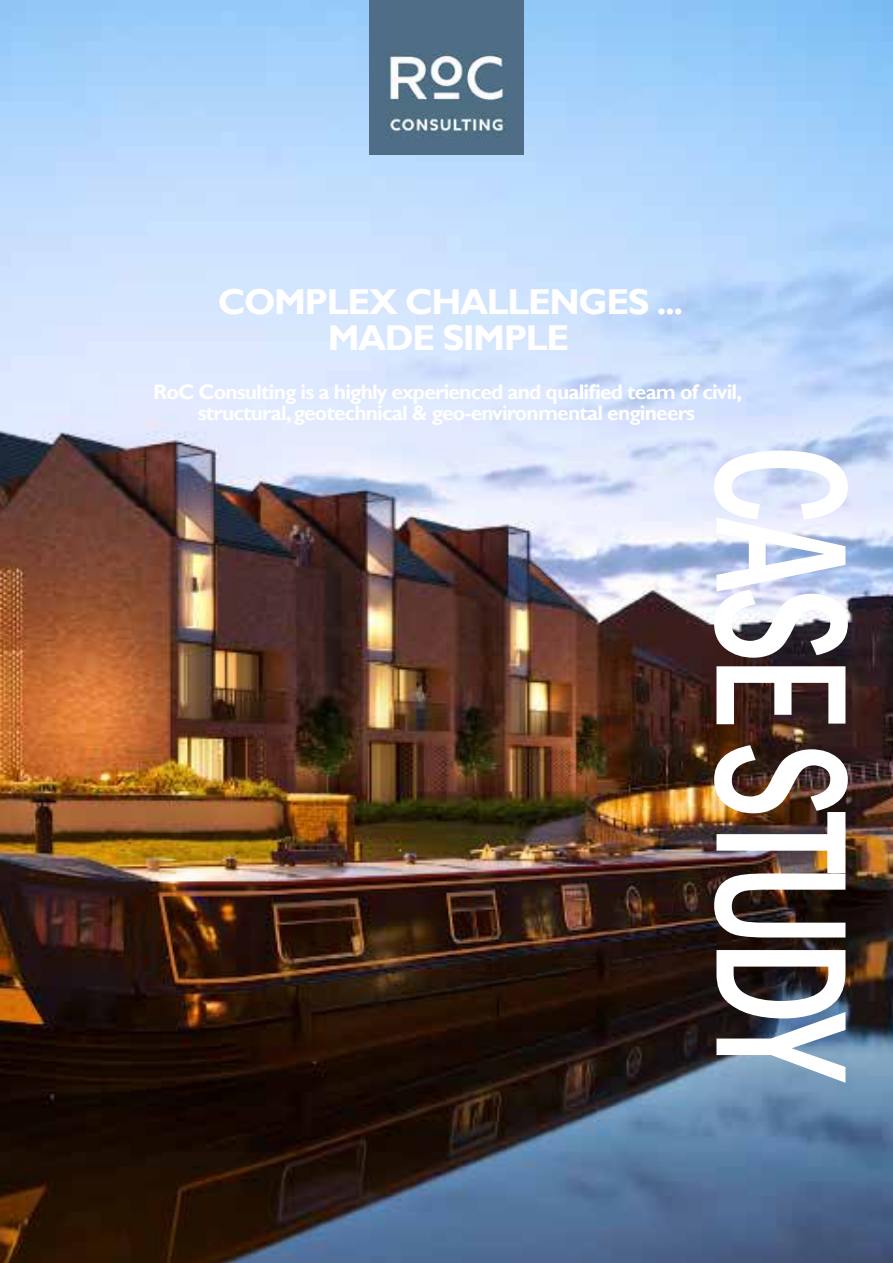
<style>
.page{position:relative;width:893px;height:1263px;background:#fff}
.page>*{position:absolute;margin:0;border:0;box-sizing:border-box;transform-origin:0 0}
.t1{font:500 condensed 193.5px "Franklin Gothic";letter-spacing:-.04em;color:#fff;scale:.78 1}
.t2{font:700 36px/36px "Gill Sans";letter-spacing:-.04em;color:#fff;text-align:center}
.t3{font:700 21px/21px "Gill Sans";letter-spacing:-.04em;color:#fff;text-align:center}
</style>
<div class="page">
<img style="left:0;top:0;width:893px;height:1263px">
<img style="left:369px;top:0;width:155px;height:155px">
<h2 class="t2" style="left:218px;top:284px;width:467px">COMPLEX CHALLENGES ...<br>MADE SIMPLE</h2>
<p class="t3" style="left:153px;top:382px;width:591px">RoC Consulting is a highly experienced and qualified team of civil, structural, geotechnical &amp; geo-environmental engineers</p>
<h1 class="t1" style="left:908px;top:444px;width:826px;rotate:90deg">CASE STUDY</h1>
</div>
